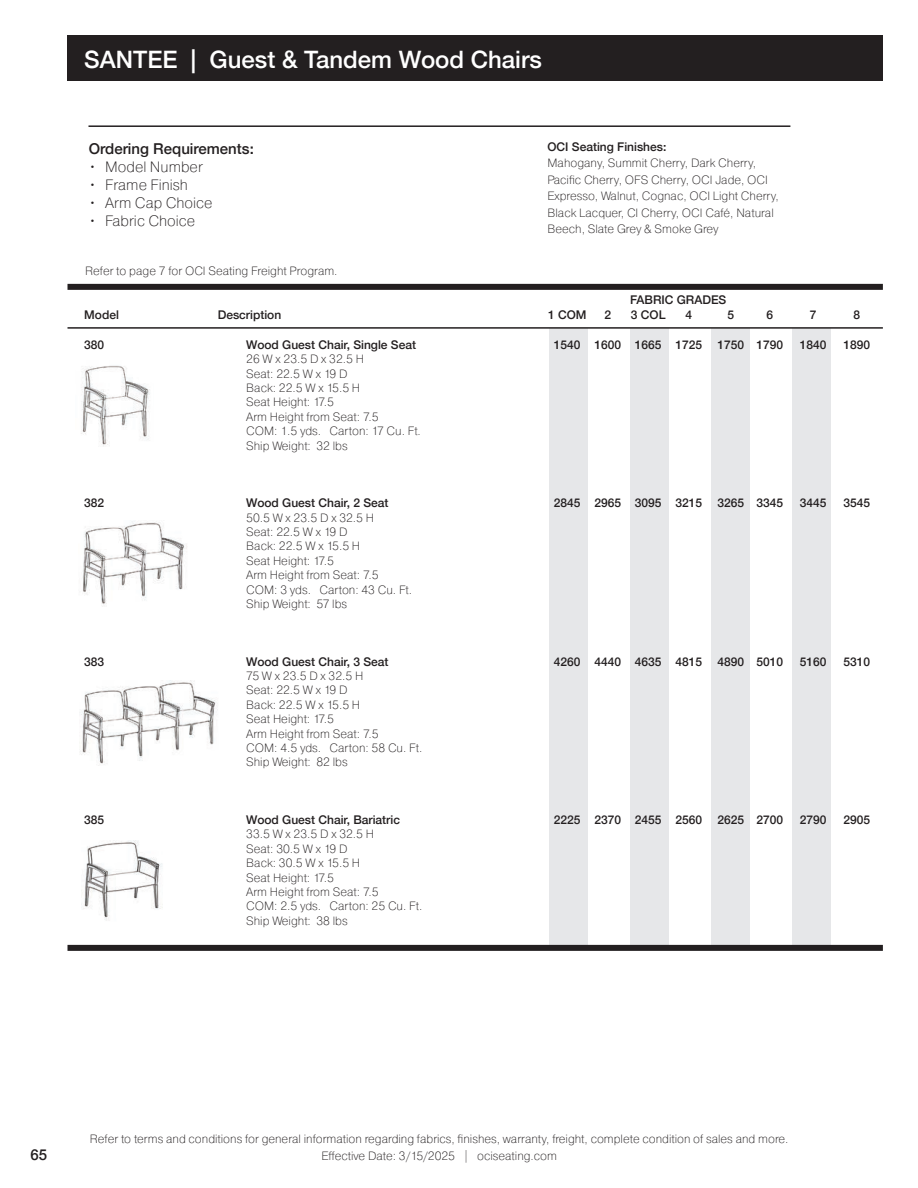
<style>
.page{position:relative;width:918px;height:1188px;background:#fff}
.page>*{position:absolute;margin:0;border:0;box-sizing:border-box;transform-origin:0 0}
.t1{font:500 24px "Helvetica Neue";color:#fff}
.t2{font:200 15px "Pragmatica";color:#231f20}
.t3{font:500 15px "Helvetica Neue";color:#231f20}
.t4{font:200 12px/14.4px "Pragmatica";color:#231f20}
.t5{font:500 12px "Helvetica Neue";color:#231f20}
</style>
<div class="page">
<div style="left:68px;top:35px;width:815px;height:46px;background:#231f20"></div>
<div style="left:68px;top:284px;width:815px;height:6px;background:#231f20"></div>
<div style="left:549px;top:328px;width:39px;height:620px;background:#e6e7e9"></div>
<div style="left:630px;top:328px;width:39px;height:620px;background:#e6e7e9"></div>
<div style="left:711px;top:328px;width:39px;height:620px;background:#e6e7e9"></div>
<div style="left:792px;top:328px;width:39px;height:620px;background:#e6e7e9"></div>
<div style="left:68px;top:945px;width:815px;height:6px;background:#231f20"></div>
<hr style="left:68px;top:327px;width:815px;height:2px;background:#231f20">
<hr style="left:88px;top:125px;width:702px;height:2px;background:#231f20">
<img style="left:81px;top:365px;width:69px;height:81px">
<img style="left:83px;top:521px;width:104px;height:84px">
<img style="left:80px;top:681px;width:138px;height:85px">
<img style="left:83px;top:841px;width:80px;height:80px">
<h1 class="t1" style="left:84px;top:40px;width:459px">SANTEE | Guest &amp; Tandem Wood Chairs</h1>
<p class="t3" style="left:89px;top:136px;width:167px">Ordering Requirements:</p>
<p class="t2" style="left:89px;top:157px;width:116px">• Model Number</p>
<p class="t2" style="left:89px;top:175px;width:101px">• Frame Finish</p>
<p class="t2" style="left:89px;top:193px;width:125px">• Arm Cap Choice</p>
<p class="t2" style="left:89px;top:211px;width:108px">• Fabric Choice</p>
<p class="t4" style="left:85px;top:263px;width:254px">Refer to page 7 for OCI Seating Freight Program.</p>
<p class="t5" style="left:547px;top:137px;width:120px">OCI Seating Finishes:</p>
<p class="t4" style="left:547px;top:155px;width:233px;line-height:16.5px">Mahogany, Summit Cherry, Dark Cherry, Pacific Cherry, OFS Cherry, OCI Jade, OCI Expresso, Walnut, Cognac, OCI Light Cherry, Black Lacquer, CI Cherry, OCI Café, Natural Beech, Slate Grey &amp; Smoke Grey</p>
<p class="t5" style="left:630px;top:290px;width:98px">FABRIC GRADES</p>
<p class="t5" style="left:84px;top:305px;width:36px">Model</p>
<p class="t5" style="left:218px;top:305px;width:65px">Description</p>
<p class="t5" style="left:548px;top:305px;width:40px">1 COM</p>
<p class="t5" style="left:604px;top:305px;width:8px">2</p>
<p class="t5" style="left:631px;top:305px;width:36px">3 COL</p>
<p class="t5" style="left:685px;top:305px;width:8px">4</p>
<p class="t5" style="left:727px;top:305px;width:8px">5</p>
<p class="t5" style="left:766px;top:305px;width:8px">6</p>
<p class="t5" style="left:810px;top:305px;width:8px">7</p>
<p class="t5" style="left:853px;top:305px;width:8px">8</p>
<p class="t5" style="left:84px;top:335px;width:22px">380</p>
<p class="t5" style="left:246px;top:335px;width:171px">Wood Guest Chair, Single Seat</p>
<p class="t5" style="left:554px;top:335px;width:150px">1540 1600 1665 1725</p>
<p class="t5" style="left:717px;top:335px;width:67px">1750 1790</p>
<p class="t5" style="left:800px;top:335px;width:28px">1840</p>
<p class="t5" style="left:843px;top:335px;width:28px">1890</p>
<p class="t4" style="left:246px;top:352px;width:176px">26 W x 23.5 D x 32.5 H<br>Seat: 22.5 W x 19 D<br>Back: 22.5 W x 15.5 H<br>Seat Height: 17.5<br>Arm Height from Seat: 7.5<br>COM: 1.5 yds. Carton: 17 Cu. Ft.<br>Ship Weight: 32 lbs</p>
<p class="t5" style="left:84px;top:493px;width:22px">382</p>
<p class="t5" style="left:246px;top:493px;width:144px">Wood Guest Chair, 2 Seat</p>
<p class="t5" style="left:554px;top:493px;width:150px">2845 2965 3095 3215</p>
<p class="t5" style="left:717px;top:493px;width:67px">3265 3345</p>
<p class="t5" style="left:800px;top:493px;width:28px">3445</p>
<p class="t5" style="left:843px;top:493px;width:28px">3545</p>
<p class="t4" style="left:246px;top:510px;width:168px">50.5 W x 23.5 D x 32.5 H<br>Seat: 22.5 W x 19 D<br>Back: 22.5 W x 15.5 H<br>Seat Height: 17.5<br>Arm Height from Seat: 7.5<br>COM: 3 yds. Carton: 43 Cu. Ft.<br>Ship Weight: 57 lbs</p>
<p class="t5" style="left:84px;top:652px;width:22px">383</p>
<p class="t5" style="left:246px;top:652px;width:144px">Wood Guest Chair, 3 Seat</p>
<p class="t5" style="left:554px;top:652px;width:150px">4260 4440 4635 4815</p>
<p class="t5" style="left:717px;top:652px;width:67px">4890 5010</p>
<p class="t5" style="left:800px;top:652px;width:28px">5160</p>
<p class="t5" style="left:843px;top:652px;width:28px">5310</p>
<p class="t4" style="left:246px;top:668px;width:178px">75 W x 23.5 D x 32.5 H<br>Seat: 22.5 W x 19 D<br>Back: 22.5 W x 15.5 H<br>Seat Height: 17.5<br>Arm Height from Seat: 7.5<br>COM: 4.5 yds. Carton: 58 Cu. Ft.<br>Ship Weight: 82 lbs</p>
<p class="t5" style="left:84px;top:810px;width:22px">385</p>
<p class="t5" style="left:246px;top:810px;width:155px">Wood Guest Chair, Bariatric</p>
<p class="t5" style="left:554px;top:810px;width:150px">2225 2370 2455 2560</p>
<p class="t5" style="left:717px;top:810px;width:67px">2625 2700</p>
<p class="t5" style="left:800px;top:810px;width:28px">2790</p>
<p class="t5" style="left:843px;top:810px;width:28px">2905</p>
<p class="t4" style="left:246px;top:827px;width:178px">33.5 W x 23.5 D x 32.5 H<br>Seat: 30.5 W x 19 D<br>Back: 30.5 W x 15.5 H<br>Seat Height: 17.5<br>Arm Height from Seat: 7.5<br>COM: 2.5 yds. Carton: 25 Cu. Ft.<br>Ship Weight: 38 lbs</p>
<p class="t3" style="left:30px;top:1143px;width:18px">65</p>
<p class="t4" style="left:90px;top:1131px;width:700px;line-height:16.5px;text-align:center">Refer to terms and conditions for general information regarding fabrics, finishes, warranty, freight, complete condition of sales and more.<br>Effective Date: 3/15/2025 | ociseating.com</p>
</div>
